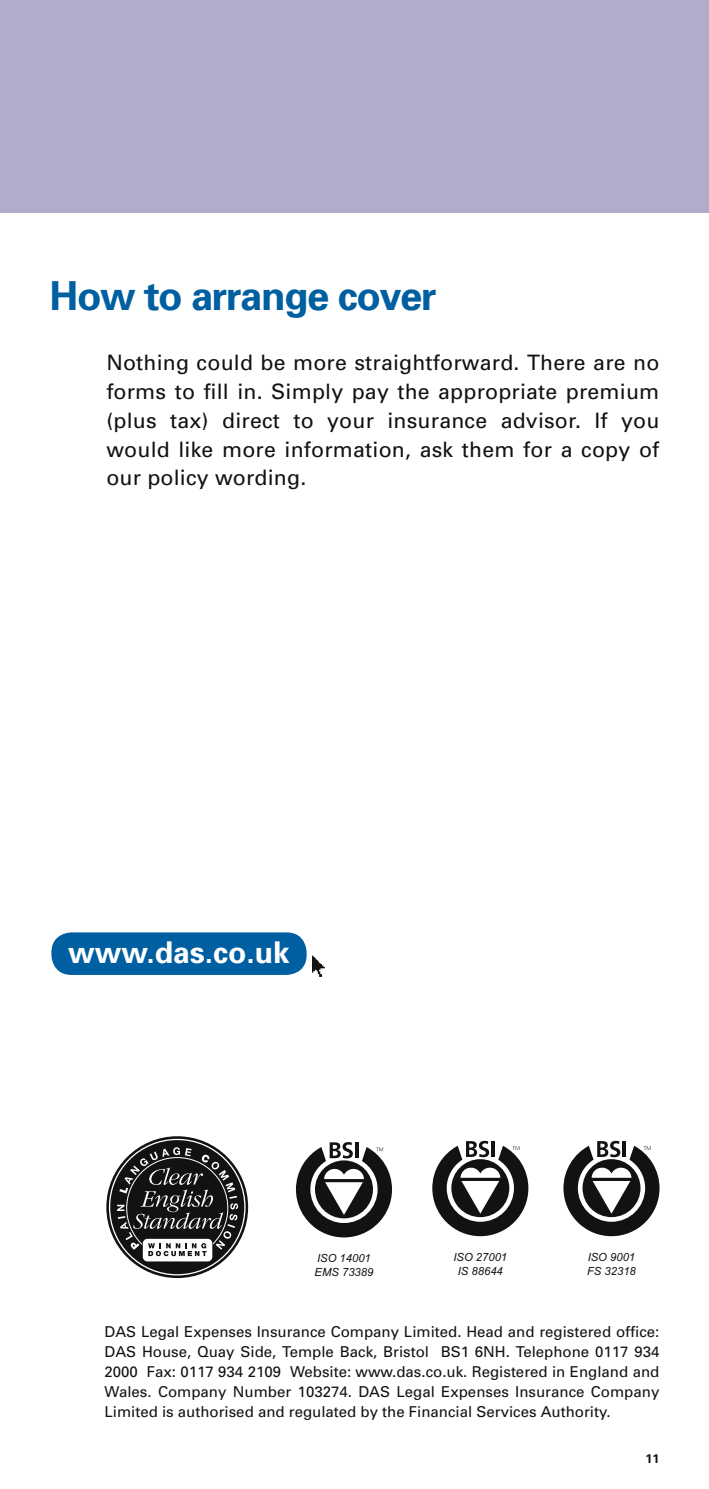
<style>
.page{position:relative;width:709px;height:1489px;background:#fff}
.page>*{position:absolute;margin:0;border:0;box-sizing:border-box;transform-origin:0 0}
.t1{font:700 40px "Univers";letter-spacing:-.035em;color:#005fa0}
.t2{font:700 30px "Univers";color:#fff}
.t3{font:21.25px/28.8px "Univers";letter-spacing:.01em;color:#121212;text-align:justify}
.t4{font:15px/20px "Univers";color:#121212;text-align:justify}
.t5{font:700 12.5px "Univers";color:#121212}
.t6{font:italic 11.25px/13.5px "Arial";color:#121212}
</style>
<div class="page">
<div style="left:0;top:0;width:709px;height:213px;background:#b2abc9"></div>
<div style="left:110px;top:1139px;width:135px;height:135px;background:#121212;border-radius:50%"></div>
<div style="left:106px;top:1136px;width:142px;height:141px;border:6px solid #121212;border-radius:50%"></div>
<div style="left:144px;top:1239px;width:67px;height:21px;background:linear-gradient(to right,#fff,#fff);border-radius:4px"></div>
<div style="left:143px;top:1238px;width:69px;height:23px;border:2px solid #fff;border-radius:4px"></div>
<svg style="left:117px;top:1147px;width:121px;height:109px"></svg>
<div style="left:51px;top:932px;width:255px;height:42px;background:#005fa0;border-radius:20px"></div>
<svg style="left:312px;top:955px;width:13px;height:21px"></svg>
<svg style="left:296px;top:1142px;width:96px;height:95px"></svg>
<svg style="left:432px;top:1140px;width:96px;height:96px"></svg>
<svg style="left:563px;top:1140px;width:96px;height:96px"></svg>
<h1 class="t1" style="left:50px;top:271px;width:388px">How to arrange cover</h1>
<h3 class="t3" style="left:106px;top:348px;width:554px">Nothing could be more straightforward. There are no forms to fill in. Simply pay the appropriate premium (plus tax) direct to your insurance advisor. If you would like more information, ask them for a copy of our policy wording.</h3>
<h2 class="t2" style="left:68px;top:934px;width:223px">www.das.co.uk</h2>
<p class="t6" style="left:314px;top:1251px;width:60px">ISO 14001<br>EMS 73389</p>
<p class="t6" style="left:453px;top:1250px;width:55px;text-align:center">ISO 27001<br>IS 88644</p>
<p class="t6" style="left:587px;top:1250px;width:50px">ISO 9001<br>FS 32318</p>
<p class="t4" style="left:105px;top:1321px;width:556px">DAS Legal Expenses Insurance Company Limited. Head and registered office:<br>DAS House, Quay Side, Temple Back, Bristol BS1 6NH. Telephone 0117 934<br>2000 Fax: 0117 934 2109 Website: www.das.co.uk. Registered in England and Wales. Company Number 103274. DAS Legal Expenses Insurance Company Limited is authorised and regulated by the Financial Services Authority.</p>
<p class="t5" style="left:645px;top:1451px;width:15px">11</p>
</div>
